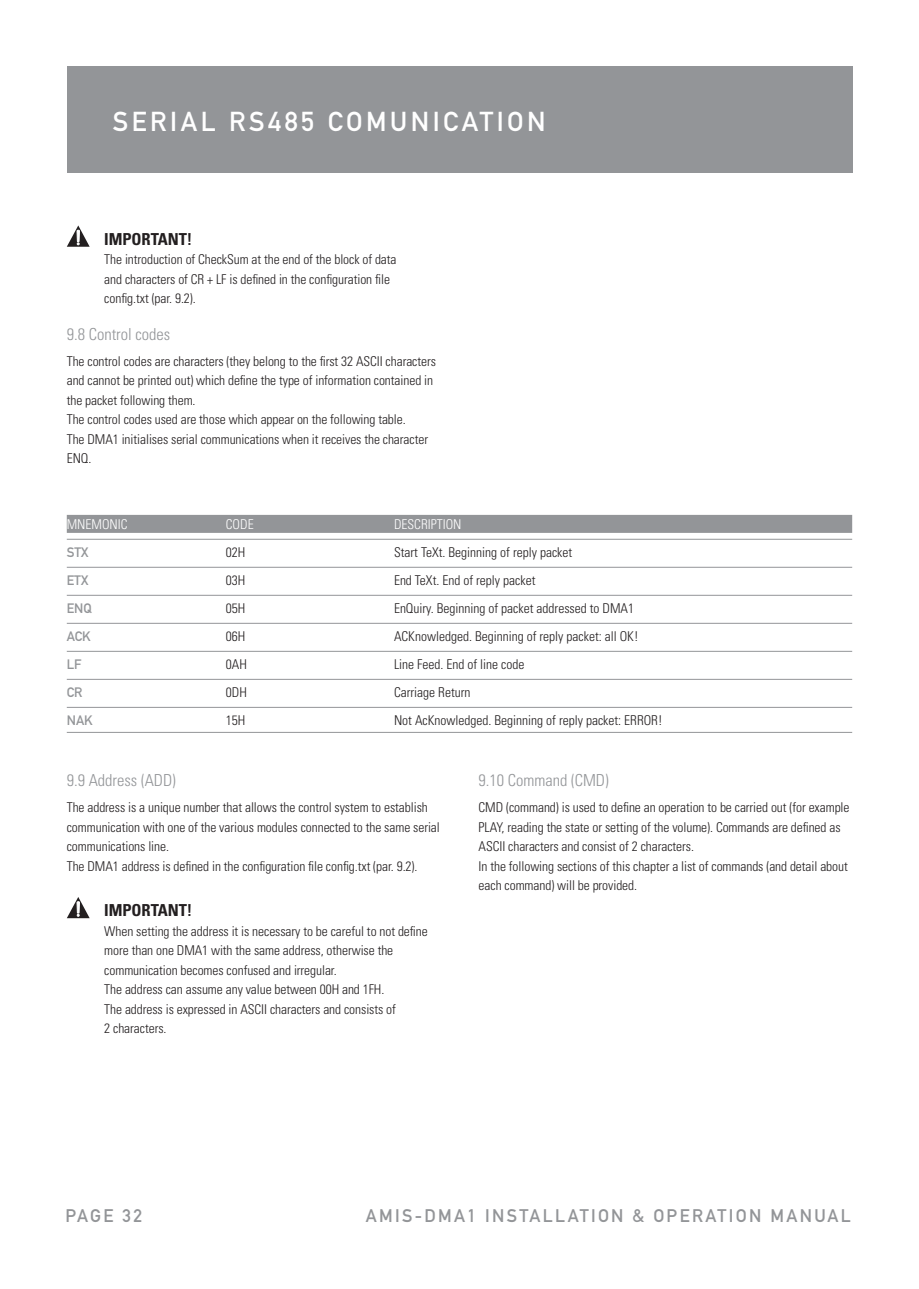
<style>
.page{position:relative;width:919px;height:1289px;background:#fff}
.page>*{position:absolute;margin:0;border:0;box-sizing:border-box;transform-origin:0 0}
.t1{font:27px "DIN Mittelschrift";letter-spacing:.13em;color:#fff}
.t2{font:18px "DIN Mittelschrift";letter-spacing:.13em;color:#939598}
.t3{font:300 condensed 16.5px "Univers";color:#939598}
.t4{font:700 condensed 16.5px "Univers";letter-spacing:-.005em;color:#231f20}
.t5{font:300 condensed 13.5px/19.5px "Univers";letter-spacing:-.005em;color:#231f20}
.t6{font:300 condensed 13.5px "Univers";color:#fff}
.t7{font:13.5px "DIN Mittelschrift";color:#939598}
</style>
<div class="page">
<div style="left:67px;top:67px;width:785px;height:106px;background:#939598"></div>
<svg style="left:67px;top:225px;width:23px;height:22px"></svg>
<div style="left:67px;top:515px;width:785px;height:18px;background:#939598"></div>
<hr style="left:67px;top:539px;width:785px;height:1px;background:#939598">
<hr style="left:67px;top:567px;width:785px;height:1px;background:#939598">
<hr style="left:67px;top:595px;width:785px;height:1px;background:#939598">
<hr style="left:67px;top:623px;width:785px;height:1px;background:#939598">
<hr style="left:67px;top:651px;width:785px;height:1px;background:#939598">
<hr style="left:67px;top:679px;width:785px;height:1px;background:#939598">
<hr style="left:67px;top:707px;width:785px;height:1px;background:#939598">
<hr style="left:67px;top:732px;width:785px;height:1px;background:#939598">
<svg style="left:67px;top:897px;width:23px;height:22px"></svg>
<h1 class="t1" style="left:113px;top:112px;width:434px">SERIAL RS485 COMUNICATION</h1>
<p class="t4" style="left:104px;top:233px;width:90px">IMPORTANT!</p>
<p class="t5" style="left:104px;top:251px;width:294px">The introduction of CheckSum at the end of the block of data and characters of CR + LF is defined in the configuration file config.txt (par. 9.2).</p>
<p class="t3" style="left:67px;top:328px;width:105px">9.8 Control codes</p>
<p class="t5" style="left:67px;top:352px;width:371px">The control codes are characters (they belong to the first 32 ASCII characters and cannot be printed out) which define the type of information contained in the packet following them.<br>The control codes used are those which appear on the following table.<br>The DMA1 initialises serial communications when it receives the character ENQ.</p>
<p class="t6" style="left:67px;top:519px;width:62px">MNEMONIC</p>
<p class="t6" style="left:226px;top:519px;width:29px">CODE</p>
<p class="t6" style="left:394px;top:519px;width:69px">DESCRIPTION</p>
<p class="t7" style="left:67px;top:547px;width:23px">STX</p>
<p class="t5" style="left:226px;top:543px;width:21px">02H</p>
<p class="t5" style="left:394px;top:543px;width:180px">Start TeXt. Beginning of reply packet</p>
<p class="t7" style="left:67px;top:575px;width:23px">ETX</p>
<p class="t5" style="left:226px;top:571px;width:21px">03H</p>
<p class="t5" style="left:394px;top:571px;width:143px">End TeXt. End of reply packet</p>
<p class="t7" style="left:67px;top:603px;width:26px">ENQ</p>
<p class="t5" style="left:226px;top:599px;width:21px">05H</p>
<p class="t5" style="left:394px;top:599px;width:241px">EnQuiry. Beginning of packet addressed to DMA1</p>
<p class="t7" style="left:67px;top:631px;width:26px">ACK</p>
<p class="t5" style="left:226px;top:627px;width:21px">06H</p>
<p class="t5" style="left:394px;top:627px;width:246px">ACKnowledged. Beginning of reply packet: all OK!</p>
<p class="t7" style="left:67px;top:659px;width:16px">LF</p>
<p class="t5" style="left:226px;top:655px;width:23px">0AH</p>
<p class="t5" style="left:394px;top:655px;width:132px">Line Feed. End of line code</p>
<p class="t7" style="left:67px;top:687px;width:17px">CR</p>
<p class="t5" style="left:226px;top:683px;width:23px">0DH</p>
<p class="t5" style="left:394px;top:683px;width:78px">Carriage Return</p>
<p class="t7" style="left:67px;top:715px;width:27px">NAK</p>
<p class="t5" style="left:226px;top:711px;width:21px">15H</p>
<p class="t5" style="left:394px;top:711px;width:270px">Not AcKnowledged. Beginning of reply packet: ERROR!</p>
<p class="t3" style="left:67px;top:774px;width:111px">9.9 Address (ADD)</p>
<p class="t5" style="left:67px;top:799px;width:374px">The address is a unique number that allows the control system to establish communication with one of the various modules connected to the same serial communications line.<br>The DMA1 address is defined in the configuration file config.txt (par. 9.2).</p>
<p class="t4" style="left:104px;top:904px;width:90px">IMPORTANT!</p>
<p class="t5" style="left:104px;top:922px;width:325px">When setting the address it is necessary to be careful to not define more than one DMA1 with the same address, otherwise the communication becomes confused and irregular.<br>The address can assume any value between 00H and 1FH.<br>The address is expressed in ASCII characters and consists of<br>2 characters.</p>
<p class="t3" style="left:478px;top:774px;width:132px">9.10 Command (CMD)</p>
<p class="t5" style="left:478px;top:799px;width:372px">CMD (command) is used to define an operation to be carried out (for example PLAY, reading the state or setting of the volume). Commands are defined as ASCII characters and consist of 2 characters.<br>In the following sections of this chapter a list of commands (and detail about each command) will be provided.</p>
<h2 class="t2" style="left:65px;top:1209px;width:78px">PAGE 32</h2>
<h2 class="t2" style="left:366px;top:1209px;width:486px">AMIS-DMA1 INSTALLATION &amp; OPERATION MANUAL</h2>
</div>
